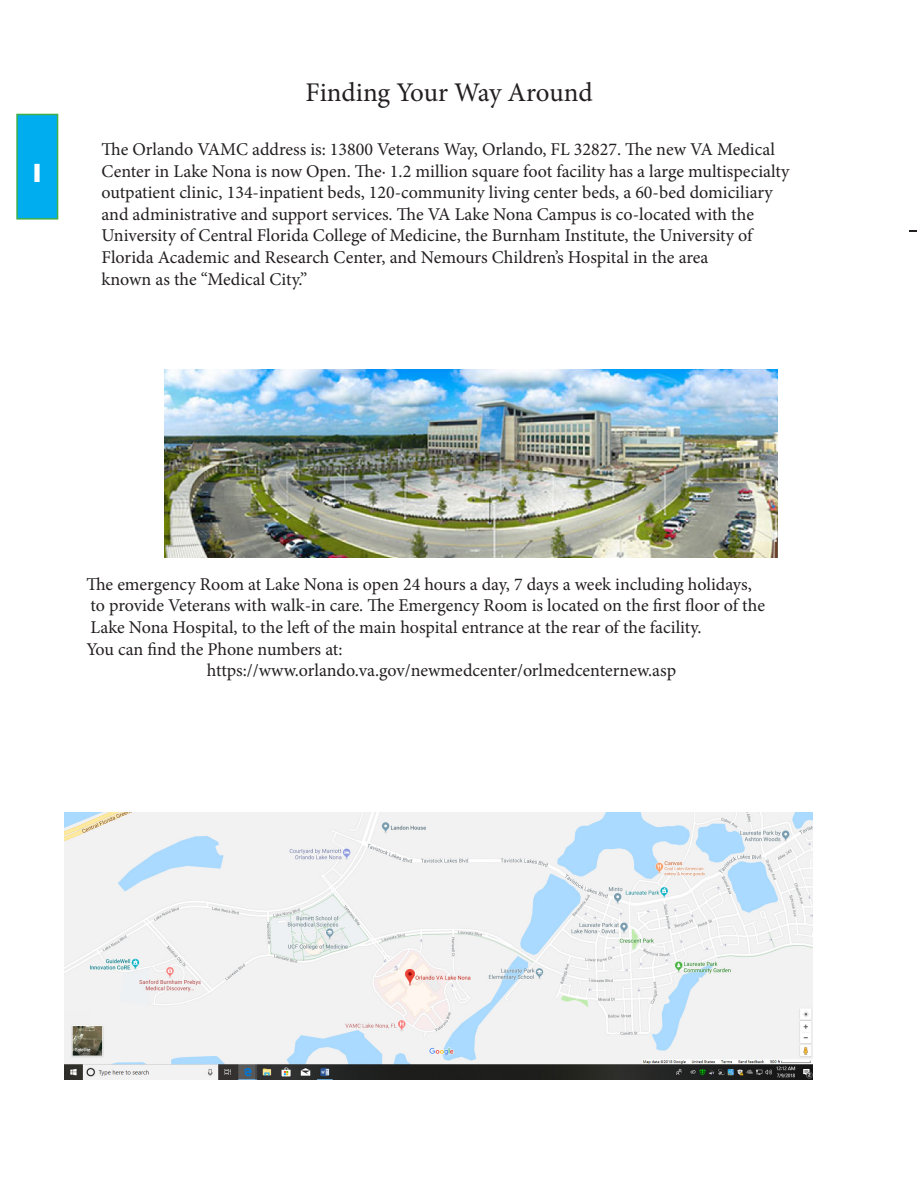
<style>
.page{position:relative;width:918px;height:1188px;background:#fff}
.page>*{position:absolute;margin:0;border:0;box-sizing:border-box;transform-origin:0 0}
.t1{font:27px "Minion Pro";letter-spacing:-.005em;color:#231f20}
.t2{font:27px "Bauhaus 93";color:#fff}
.t3{font:18px "Minion Pro";color:#231f20}
</style>
<div class="page">
<img style="left:164px;top:369px;width:614px;height:188px">
<div style="left:17px;top:114px;width:41px;height:105px;background:#00aeef"></div>
<div style="left:16px;top:114px;width:42px;height:106px;border:2px solid #40ae49"></div>
<svg style="left:909px;top:230px;width:8px;height:2px"></svg>
<img style="left:65px;top:812px;width:747px;height:268px">
<p class="t2" style="left:30px;top:158px;width:17px">1</p>
<p class="t1" style="left:305px;top:74px;width:289px">Finding Your Way Around</p>
<p class="t3" style="left:102px;top:137px;width:675px">The Orlando VAMC address is: 13800 Veterans Way, Orlando, FL 32827. The new VA Medical</p>
<p class="t3" style="left:102px;top:159px;width:689px">Center in Lake Nona is now Open. The· 1.2 million square foot facility has a large multispecialty</p>
<p class="t3" style="left:102px;top:180px;width:673px">outpatient clinic, 134-inpatient beds, 120-community living center beds, a 60-bed domiciliary</p>
<p class="t3" style="left:102px;top:202px;width:654px">and administrative and support services. The VA Lake Nona Campus is co-located with the</p>
<p class="t3" style="left:102px;top:224px;width:652px">University of Central Florida College of Medicine, the Burnham Institute, the University of</p>
<p class="t3" style="left:102px;top:245px;width:609px">Florida Academic and Research Center, and Nemours Children’s Hospital in the area</p>
<p class="t3" style="left:102px;top:267px;width:207px">known as the “Medical City.”</p>
<p class="t3" style="left:86px;top:572px;width:667px">The emergency Room at Lake Nona is open 24 hours a day, 7 days a week including holidays,</p>
<p class="t3" style="left:90px;top:594px;width:676px">to provide Veterans with walk-in care. The Emergency Room is located on the first floor of the</p>
<p class="t3" style="left:90px;top:615px;width:612px">Lake Nona Hospital, to the left of the main hospital entrance at the rear of the facility.</p>
<p class="t3" style="left:86px;top:637px;width:258px">You can find the Phone numbers at:</p>
<p class="t3" style="left:207px;top:658px;width:471px">https://www.orlando.va.gov/newmedcenter/orlmedcenternew.asp</p>
</div>
